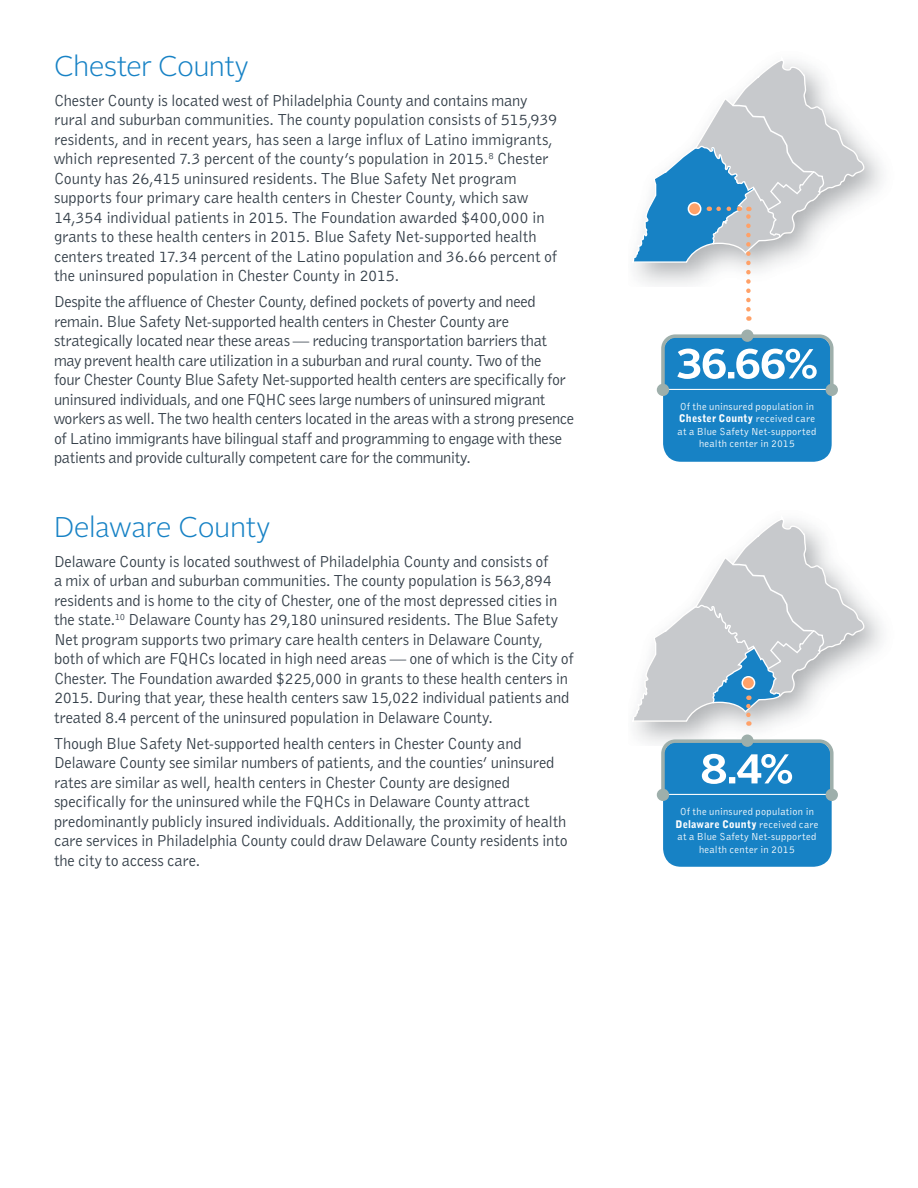
<style>
.page{position:relative;width:918px;height:1188px;background:#fff}
.page>*{position:absolute;margin:0;border:0;box-sizing:border-box;transform-origin:0 0}
.t1{font:300 28.5px "Alright Sans";letter-spacing:-.025em;color:#1782c5}
.t2{font:16.5px/19.5px "Bell Gothic";letter-spacing:-.015em;color:#333e48}
.t3{font:10.5px/12.6px "Bell Gothic";letter-spacing:.025em;color:#fff;text-align:center}
.s1{font-weight:900}
</style>
<div class="page">
<div style="left:663px;top:336px;width:169px;height:126px;background:#1782c5;border-radius:18px"></div>
<svg style="left:661px;top:334px;width:173px;height:51px"></svg>
<div style="left:741px;top:330px;width:13px;height:12px;background:#9eafab;border-radius:50%"></div>
<hr style="left:660px;top:389px;width:180px;height:1px;background:#fff">
<div style="left:826px;top:384px;width:12px;height:12px;background:#9eafab;border-radius:50%"></div>
<div style="left:657px;top:384px;width:12px;height:12px;background:#9eafab;border-radius:50%"></div>
<svg style="left:632px;top:55px;width:233px;height:254px"></svg>
<div style="left:663px;top:741px;width:169px;height:126px;background:#1782c5;border-radius:18px"></div>
<div style="left:741px;top:735px;width:13px;height:12px;background:#9eafab;border-radius:50%"></div>
<svg style="left:661px;top:739px;width:173px;height:51px"></svg>
<hr style="left:660px;top:794px;width:180px;height:1px;background:#fff">
<div style="left:826px;top:789px;width:12px;height:12px;background:#9eafab;border-radius:50%"></div>
<div style="left:657px;top:789px;width:12px;height:12px;background:#9eafab;border-radius:50%"></div>
<svg style="left:632px;top:514px;width:233px;height:212px"></svg>
<h1 class="t1" style="left:54px;top:47px;width:196px">Chester County</h1>
<p class="t2" style="left:54px;top:90px;width:505px">Chester County is located west of Philadelphia County and contains many rural and suburban communities. The county population consists of 515,939 residents, and in recent years, has seen a large influx of Latino immigrants, which represented 7.3 percent of the county’s population in 2015.<sup>8</sup> Chester County has 26,415 uninsured residents. The Blue Safety Net program supports four primary care health centers in Chester County, which saw 14,354 individual patients in 2015. The Foundation awarded $400,000 in grants to these health centers in 2015. Blue Safety Net-supported health centers treated 17.34 percent of the Latino population and 36.66 percent of the uninsured population in Chester County in 2015.</p>
<p class="t2" style="left:54px;top:292px;width:522px">Despite the affluence of Chester County, defined pockets of poverty and need remain. Blue Safety Net-supported health centers in Chester County are strategically located near these areas — reducing transportation barriers that may prevent health care utilization in a suburban and rural county. Two of the<br>four Chester County Blue Safety Net-supported health centers are specifically for uninsured individuals, and one FQHC sees large numbers of uninsured migrant workers as well. The two health centers located in the areas with a strong presence of Latino immigrants have bilingual staff and programming to engage with these patients and provide culturally competent care for the community.</p>
<h1 class="t1" style="left:54px;top:507px;width:218px">Delaware County</h1>
<p class="t2" style="left:54px;top:551px;width:521px">Delaware County is located southwest of Philadelphia County and consists of<br>a mix of urban and suburban communities. The county population is 563,894 residents and is home to the city of Chester, one of the most depressed cities in the state.<sup>10</sup> Delaware County has 29,180 uninsured residents. The Blue Safety Net program supports two primary care health centers in Delaware County, both of which are FQHCs located in high need areas — one of which is the City of Chester. The Foundation awarded $225,000 in grants to these health centers in 2015. During that year, these health centers saw 15,022 individual patients and treated 8.4 percent of the uninsured population in Delaware County.</p>
<p class="t2" style="left:54px;top:733px;width:515px">Though Blue Safety Net-supported health centers in Chester County and Delaware County see similar numbers of patients, and the counties’ uninsured rates are similar as well, health centers in Chester County are designed specifically for the uninsured while the FQHCs in Delaware County attract predominantly publicly insured individuals. Additionally, the proximity of health care services in Philadelphia County could draw Delaware County residents into the city to access care.</p>
<p class="t3" style="left:678px;top:400px;width:140px">Of the uninsured population in<br><span class="s1">Chester County</span> received care at a Blue Safety Net-supported health center in 2015</p>
<p class="t3" style="left:675px;top:805px;width:145px">Of the uninsured population in<br><span class="s1">Delaware County</span> received care at a Blue Safety Net-supported health center in 2015</p>
</div>
